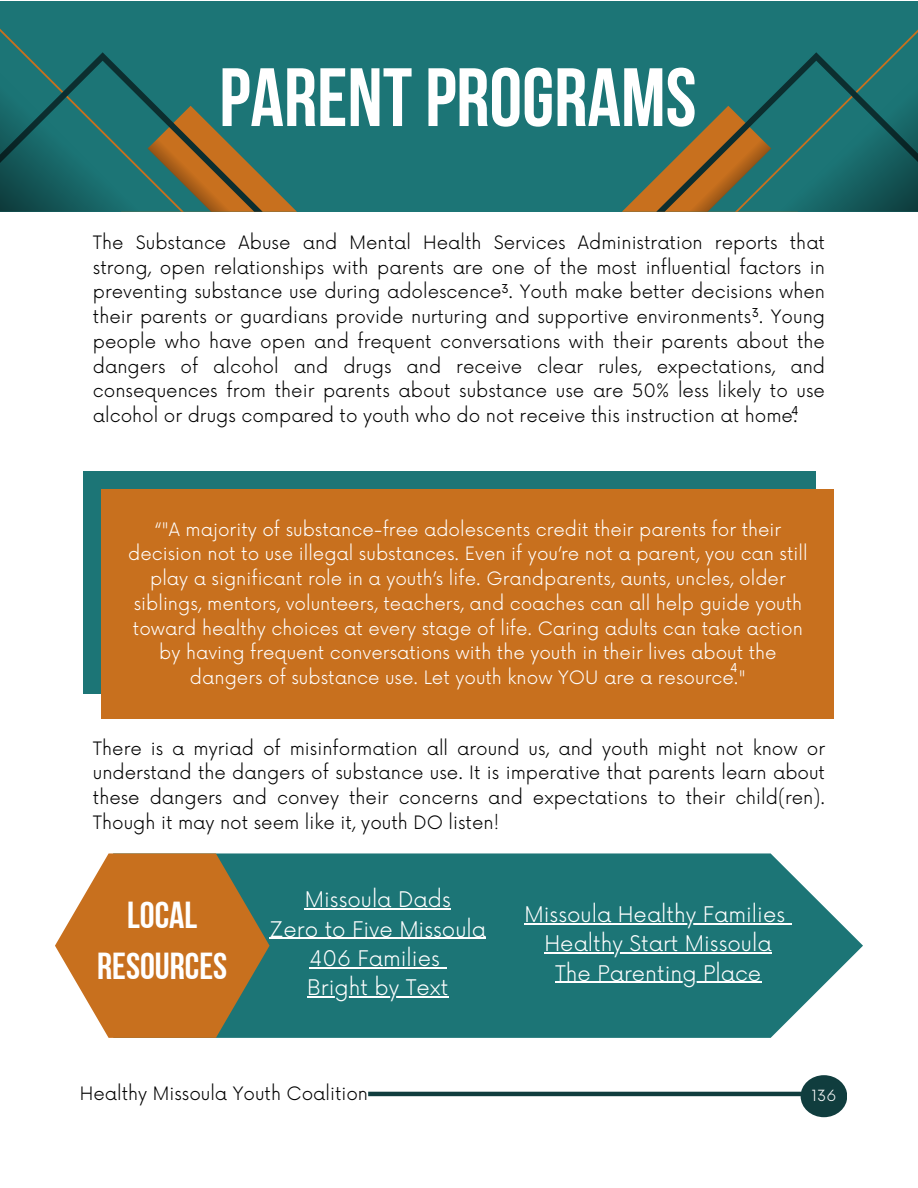
<style>
.page{position:relative;width:918px;height:1188px;background:#fff}
.page>*{position:absolute;margin:0;border:0;box-sizing:border-box;transform-origin:0 0}
.t1{font:82.5px "Bebas Neue Cyrillic";color:#fff}
.t2{font:37.5px/51.8px "Bebas Neue Cyrillic";color:#fff;text-align:center}
.t3{font:300 21px "Now";color:#fff}
.t4{font:300 18px/24.8px "Now";color:#000;text-align:justify}
.t5{font:300 18px/24.8px "Now";color:#fff;text-align:center}
.t6{font:300 15px "Now";color:#fff}
.t7{font:12px "Now";color:#000}
.t8{font:12px "Now";color:#fff}
</style>
<div class="page">
<hr style="left:368px;top:1092px;width:437px;height:4px;background:#103d3e">
<div style="left:0;top:1px;width:918px;height:211px;background:#1c7576"></div>
<svg style="left:0;top:29px;width:297px;height:183px"></svg>
<svg style="left:622px;top:29px;width:296px;height:183px"></svg>
<div style="left:801px;top:1075px;width:46px;height:42px;background:#103d3e;border-radius:50%"></div>
<div style="left:84px;top:472px;width:732px;height:222px;background:#1c7576"></div>
<div style="left:102px;top:490px;width:732px;height:229px;background:#c8701e"></div>
<svg style="left:270px;top:853px;width:593px;height:185px;background:#308182"></svg>
<svg style="left:55px;top:853px;width:215px;height:185px;background:#b98245"></svg>
<hr style="left:305px;top:909px;width:146px;height:1px;background:#fff">
<hr style="left:270px;top:938px;width:216px;height:1px;background:#fff">
<hr style="left:309px;top:967px;width:131px;height:1px;background:#fff">
<hr style="left:307px;top:996px;width:141px;height:1px;background:#fff">
<hr style="left:525px;top:923px;width:260px;height:1px;background:#fff">
<hr style="left:545px;top:952px;width:227px;height:2px;background:#fff">
<hr style="left:555px;top:982px;width:206px;height:1px;background:#fff">
<p class="t1" style="left:219px;top:64px;width:479px">PARENTPROGRAMS</p>
<p class="t4" style="left:93px;top:231px;width:734px">The Substance Abuse and Mental Health Services Administration reports that strong, open relationships with parents are one of the most influential factors in preventing substance use during adolescence . Youth make better decisions when their parents or guardians provide nurturing and supportive environments . Young people who have open and frequent conversations with their parents about the dangers of alcohol and drugs and receive clear rules, expectations, and consequences from their parents about substance use are 50% less likely to use alcohol or drugs compared to youth who do not receive this instruction at home.</p>
<p class="t7" style="left:502px;top:281px;width:9px">3</p>
<p class="t7" style="left:752px;top:306px;width:9px">3</p>
<p class="t7" style="left:791px;top:404px;width:9px">4</p>
<p class="t5" style="left:128px;top:518px;width:681px">“"A majority of substance-free adolescents credit their parents for their decision not to use illegal substances. Even if you’re not a parent, you can still play a significant role in a youth’s life. Grandparents, aunts, uncles, older siblings, mentors, volunteers, teachers, and coaches can all help guide youth toward healthy choices at every stage of life. Caring adults can take action by having frequent conversations with the youth in their lives about the dangers of substance use. Let youth know YOU are a resource."</p>
<p class="t8" style="left:730px;top:661px;width:9px">4</p>
<p class="t4" style="left:93px;top:737px;width:734px">There is a myriad of misinformation all around us, and youth might not know or understand the dangers of substance use. It is imperative that parents learn about these dangers and convey their concerns and expectations to their child(ren).<br>Though it may not seem like it, youth DO listen!</p>
<p class="t2" style="left:97px;top:892px;width:132px">LOCAL<br>RESOURCES</p>
<p class="t3" style="left:305px;top:888px;width:148px">Missoula Dads</p>
<p class="t3" style="left:270px;top:917px;width:218px">Zero to Five Missoula</p>
<p class="t3" style="left:309px;top:947px;width:132px">406 Families</p>
<p class="t3" style="left:307px;top:976px;width:143px">Bright by Text</p>
<p class="t4" style="left:80px;top:1082px;width:290px">Healthy Missoula Youth Coalition</p>
<p class="t3" style="left:525px;top:903px;width:262px">Missoula Healthy Families</p>
<p class="t3" style="left:545px;top:932px;width:229px">Healthy Start Missoula</p>
<p class="t3" style="left:555px;top:961px;width:208px">The Parenting Place</p>
<p class="t6" style="left:811px;top:1087px;width:26px">136</p>
</div>
